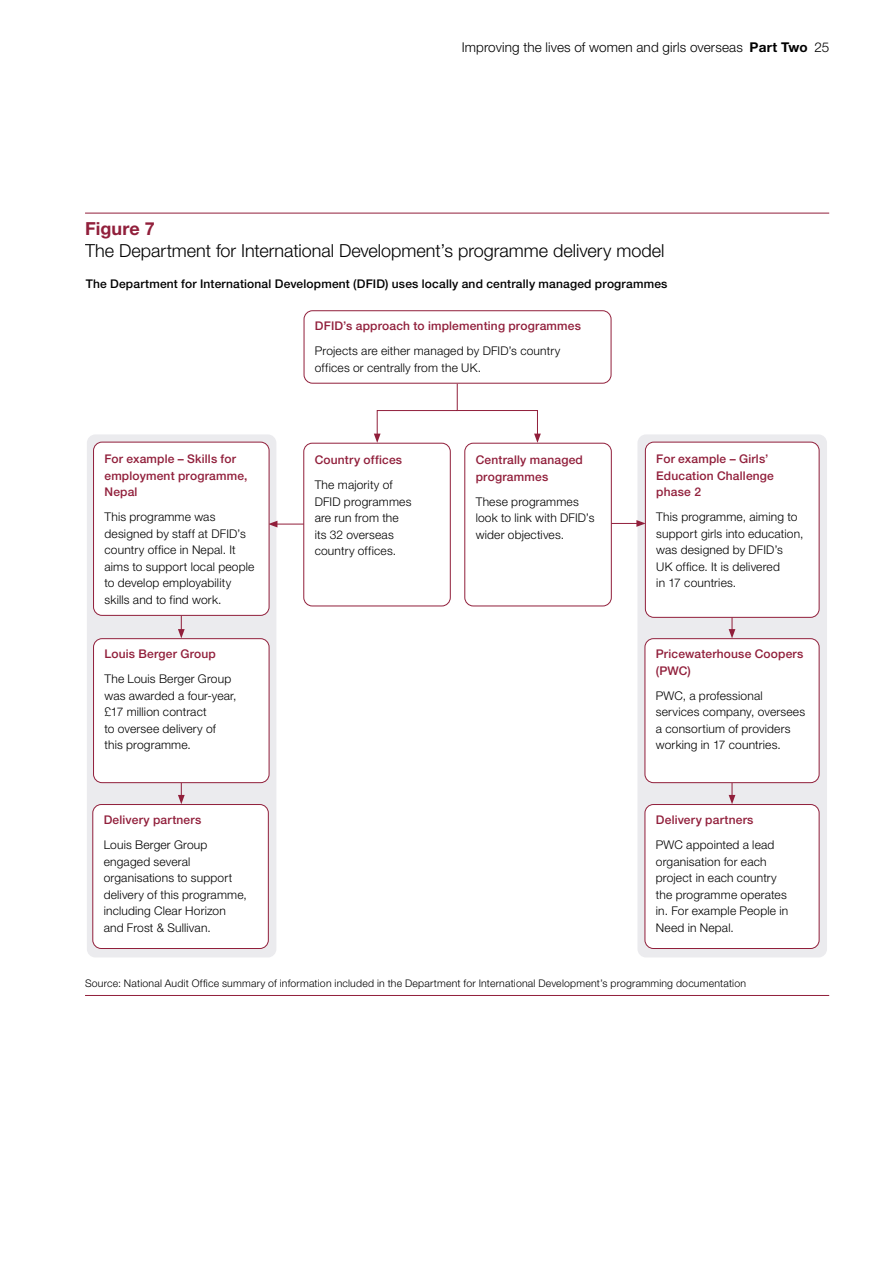
<style>
.page{position:relative;width:893px;height:1263px;background:#fff}
.page>*{position:absolute;margin:0;border:0;box-sizing:border-box;transform-origin:0 0}
.t1{font:300 18px/22.5px "Helvetica Neue LT Std";color:#000}
.t2{font:300 13.5px "Helvetica Neue LT Std";letter-spacing:.01em;color:#000}
.t3{font:300 12px/16.5px "Helvetica Neue LT Std";letter-spacing:.015em;color:#000}
.t4{font:500 12px/16.5px "Helvetica Neue LT Std";letter-spacing:.015em;color:#911f3b}
.t5{font:500 12px "Helvetica Neue LT Std";letter-spacing:.015em;color:#000}
.t6{font:300 10.5px "Helvetica Neue LT Std";letter-spacing:.02em;color:#000}
.s1{font-weight:700}
.s2{font-weight:700;color:#911f3b}
.s3{font-weight:500;color:#911f3b}
.s4{font-weight:300;color:#000}
</style>
<div class="page">
<div style="left:637px;top:434px;width:190px;height:523px;background:#ebebee;border-radius:9px"></div>
<div style="left:87px;top:434px;width:189px;height:523px;background:#ebebee;border-radius:9px"></div>
<hr style="left:85px;top:213px;width:744px;height:1px;background:#911f3b">
<hr style="left:85px;top:995px;width:744px;height:1px;background:#911f3b">
<div style="left:304px;top:310px;width:307px;height:73px;border:1px solid #911f3b;border-radius:9px"></div>
<hr style="left:275px;top:524px;width:32px;height:1px;background:#911f3b">
<svg style="left:269px;top:521px;width:8px;height:6px"></svg>
<svg style="left:178px;top:616px;width:7px;height:22px"></svg>
<svg style="left:729px;top:618px;width:6px;height:20px"></svg>
<svg style="left:178px;top:783px;width:7px;height:21px"></svg>
<svg style="left:729px;top:783px;width:6px;height:21px"></svg>
<hr style="left:604px;top:523px;width:35px;height:1px;background:#911f3b">
<svg style="left:636px;top:520px;width:9px;height:7px"></svg>
<div style="left:94px;top:442px;width:175px;height:173px;background:#fff;border-radius:9px"></div>
<div style="left:93px;top:442px;width:176px;height:174px;border:1px solid #911f3b;border-radius:9px"></div>
<div style="left:303px;top:443px;width:148px;height:163px;border:1px solid #911f3b;border-radius:9px"></div>
<div style="left:464px;top:443px;width:148px;height:163px;border:1px solid #911f3b;border-radius:9px"></div>
<div style="left:645px;top:442px;width:174px;height:175px;background:#fff;border-radius:9px"></div>
<div style="left:645px;top:442px;width:174px;height:176px;border:1px solid #911f3b;border-radius:9px"></div>
<div style="left:645px;top:639px;width:174px;height:144px;background:#fff;border-radius:9px"></div>
<div style="left:645px;top:638px;width:174px;height:145px;border:1px solid #911f3b;border-radius:9px"></div>
<div style="left:94px;top:639px;width:175px;height:144px;background:#fff;border-radius:9px"></div>
<div style="left:93px;top:638px;width:176px;height:145px;border:1px solid #911f3b;border-radius:9px"></div>
<div style="left:645px;top:804px;width:174px;height:144px;background:#fff;border-radius:9px"></div>
<div style="left:645px;top:804px;width:174px;height:145px;border:1px solid #911f3b;border-radius:9px"></div>
<div style="left:93px;top:804px;width:175px;height:144px;background:#fff;border-radius:9px"></div>
<div style="left:92px;top:804px;width:177px;height:145px;border:1px solid #911f3b;border-radius:9px"></div>
<svg style="left:374px;top:383px;width:167px;height:60px"></svg>
<p class="t2" style="left:462px;top:39px;width:369px">Improving the lives of women and girls overseas <span class="s1">Part Two</span> 25</p>
<p class="t1" style="left:85px;top:217px;width:581px"><span class="s2">Figure 7<br></span>The Department for International Development’s programme delivery model</p>
<p class="t5" style="left:86px;top:277px;width:583px">The Department for International Development (DFID) uses locally and centrally managed programmes</p>
<p class="t3" style="left:315px;top:313px;width:268px;line-height:25px"><span class="s3">DFID’s approach to implementing programmes<br></span>Projects are either managed by DFID’s country</p>
<p class="t3" style="left:315px;top:359px;width:168px">offices or centrally from the UK.</p>
<p class="t4" style="left:104px;top:450px;width:145px">For example – Skills for employment programme,<br>Nepal</p>
<p class="t3" style="left:104px;top:508px;width:152px">This programme was designed by staff at DFID’s country office in Nepal. It aims to support local people to develop employability skills and to find work.</p>
<p class="t3" style="left:104px;top:641px;width:128px;line-height:25px"><span class="s3">Louis Berger Group<br></span>The Louis Berger Group</p>
<p class="t3" style="left:104px;top:687px;width:134px">was awarded a four-year, £17 million contract<br>to oversee delivery of this programme.</p>
<p class="t4" style="left:104px;top:807px;width:105px;line-height:25px">Delivery partners<br><span class="s4">Louis Berger Group</span></p>
<p class="t3" style="left:104px;top:853px;width:145px">engaged several organisations to support delivery of this programme, including Clear Horizon and Frost &amp; Sullivan.</p>
<p class="t4" style="left:315px;top:447px;width:89px;line-height:25px">Country offices<br><span class="s4">The majority of</span></p>
<p class="t3" style="left:315px;top:493px;width:98px">DFID programmes are run from the its 32 overseas country offices.</p>
<p class="t4" style="left:476px;top:451px;width:109px">Centrally managed programmes</p>
<p class="t3" style="left:476px;top:493px;width:120px">These programmes look to link with DFID’s wider objectives.</p>
<p class="t4" style="left:656px;top:450px;width:119px">For example – Girls’<br>Education Challenge phase 2</p>
<p class="t3" style="left:656px;top:508px;width:149px">This programme, aiming to support girls into education, was designed by DFID’s<br>UK office. It is delivered<br>in 17 countries.</p>
<p class="t4" style="left:656px;top:645px;width:149px">Pricewaterhouse Coopers (PWC)</p>
<p class="t3" style="left:656px;top:687px;width:151px">PWC, a professional services company, oversees a consortium of providers working in 17 countries.</p>
<p class="t3" style="left:656px;top:807px;width:120px;line-height:25px"><span class="s3">Delivery partners<br></span>PWC appointed a lead</p>
<p class="t3" style="left:656px;top:853px;width:134px">organisation for each project in each country the programme operates in. For example People in<br>Need in Nepal.</p>
<p class="t6" style="left:85px;top:976px;width:662px">Source: National Audit Office summary of information included in the Department for International Development’s programming documentation</p>
</div>
